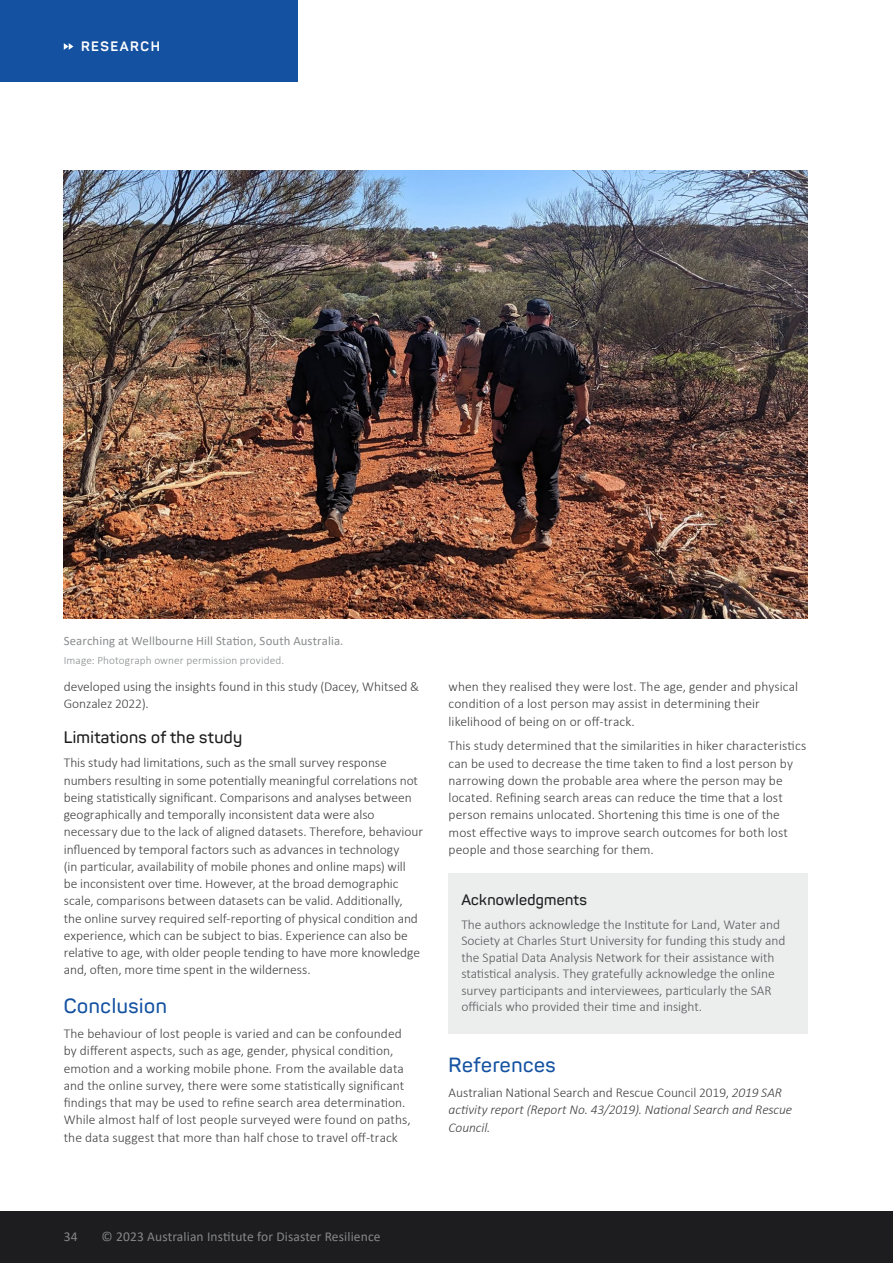
<style>
.page{position:relative;width:893px;height:1263px;background:#fff}
.page>*{position:absolute;margin:0;border:0;box-sizing:border-box;transform-origin:0 0}
.t1{font:600 20.25px "Panton";letter-spacing:.03em;color:#1452a1}
.t2{font:600 16.5px "Panton";letter-spacing:.02em;color:#1d1d1f}
.t3{font:600 15px "Panton";letter-spacing:.02em;color:#1d1d1f}
.t4{font:300 13.5px/17.2px "Calibri";color:#414042}
.t5{font:300 13.5px/16.5px "Calibri";color:#58595b}
.t6{font:italic 300 13.5px/17.2px "Calibri";letter-spacing:-.005em;color:#414042}
.t7{font:13.5px "Calibri";letter-spacing:.01em;color:#868788}
.t8{font:700 13.5px "Panton";letter-spacing:.11em;color:#fff}
.t9{font:12.75px "Calibri";letter-spacing:.005em;color:#8a8c8e}
.t10{font:300 11.25px "Calibri";letter-spacing:.01em;color:#8a8c8e}
.s1{font-style:normal}
</style>
<div class="page">
<div style="left:0;top:0;width:298px;height:81px;background:#1452a1"></div>
<svg style="left:64px;top:43px;width:9px;height:7px"></svg>
<div style="left:0;top:1212px;width:893px;height:51px;background:#1d1d1f"></div>
<div style="left:449px;top:873px;width:359px;height:48px;background:#eceded"></div>
<div style="left:449px;top:901px;width:359px;height:133px;background:#eceded"></div>
<img style="left:64px;top:170px;width:744px;height:449px">
<p class="t8" style="left:81px;top:38px;width:80px">RESEARCH</p>
<p class="t9" style="left:64px;top:632px;width:281px">Searching at Wellbourne Hill Station, South Australia.</p>
<p class="t10" style="left:64px;top:653px;width:222px">Image: Photograph owner permission provided.</p>
<p class="t4" style="left:64px;top:678px;width:357px">developed using the insights found in this study (Dacey, Whitsed &amp;<br>Gonzalez 2022).</p>
<p class="t2" style="left:64px;top:727px;width:180px">Limitations of the study</p>
<p class="t4" style="left:64px;top:754px;width:361px">This study had limitations, such as the small survey response numbers resulting in some potentially meaningful correlations not being statistically significant. Comparisons and analyses between geographically and temporally inconsistent data were also necessary due to the lack of aligned datasets. Therefore, behaviour influenced by temporal factors such as advances in technology<br>(in particular, availability of mobile phones and online maps) will<br>be inconsistent over time. However, at the broad demographic scale, comparisons between datasets can be valid. Additionally, the online survey required self-reporting of physical condition and experience, which can be subject to bias. Experience can also be relative to age, with older people tending to have more knowledge and, often, more time spent in the wilderness.</p>
<h1 class="t1" style="left:64px;top:994px;width:105px">Conclusion</h1>
<p class="t4" style="left:64px;top:1025px;width:348px">The behaviour of lost people is varied and can be confounded by different aspects, such as age, gender, physical condition, emotion and a working mobile phone. From the available data and the online survey, there were some statistically significant findings that may be used to refine search area determination.<br>While almost half of lost people surveyed were found on paths, the data suggest that more than half chose to travel off-track</p>
<p class="t4" style="left:449px;top:678px;width:351px">when they realised they were lost. The age, gender and physical condition of a lost person may assist in determining their likelihood of being on or off-track.</p>
<p class="t4" style="left:449px;top:737px;width:359px">This study determined that the similarities in hiker characteristics can be used to decrease the time taken to find a lost person by narrowing down the probable area where the person may be located. Refining search areas can reduce the time that a lost person remains unlocated. Shortening this time is one of the most effective ways to improve search outcomes for both lost people and those searching for them.</p>
<p class="t3" style="left:461px;top:890px;width:127px">Acknowledgments</p>
<p class="t5" style="left:461px;top:916px;width:326px">The authors acknowledge the Institute for Land, Water and Society at Charles Sturt University for funding this study and the Spatial Data Analysis Network for their assistance with statistical analysis. They gratefully acknowledge the online survey participants and interviewees, particularly the SAR officials who provided their time and insight.</p>
<h1 class="t1" style="left:449px;top:1053px;width:109px">References</h1>
<p class="t6" style="left:449px;top:1084px;width:345px"><span class="s1">Australian National Search and Rescue Council 2019,</span> 2019 SAR activity report (Report No. 43/2019). National Search and Rescue<br>Council.</p>
<p class="t7" style="left:64px;top:1227px;width:15px">34</p>
<p class="t7" style="left:102px;top:1227px;width:280px">© 2023 Australian Institute for Disaster Resilience</p>
</div>
